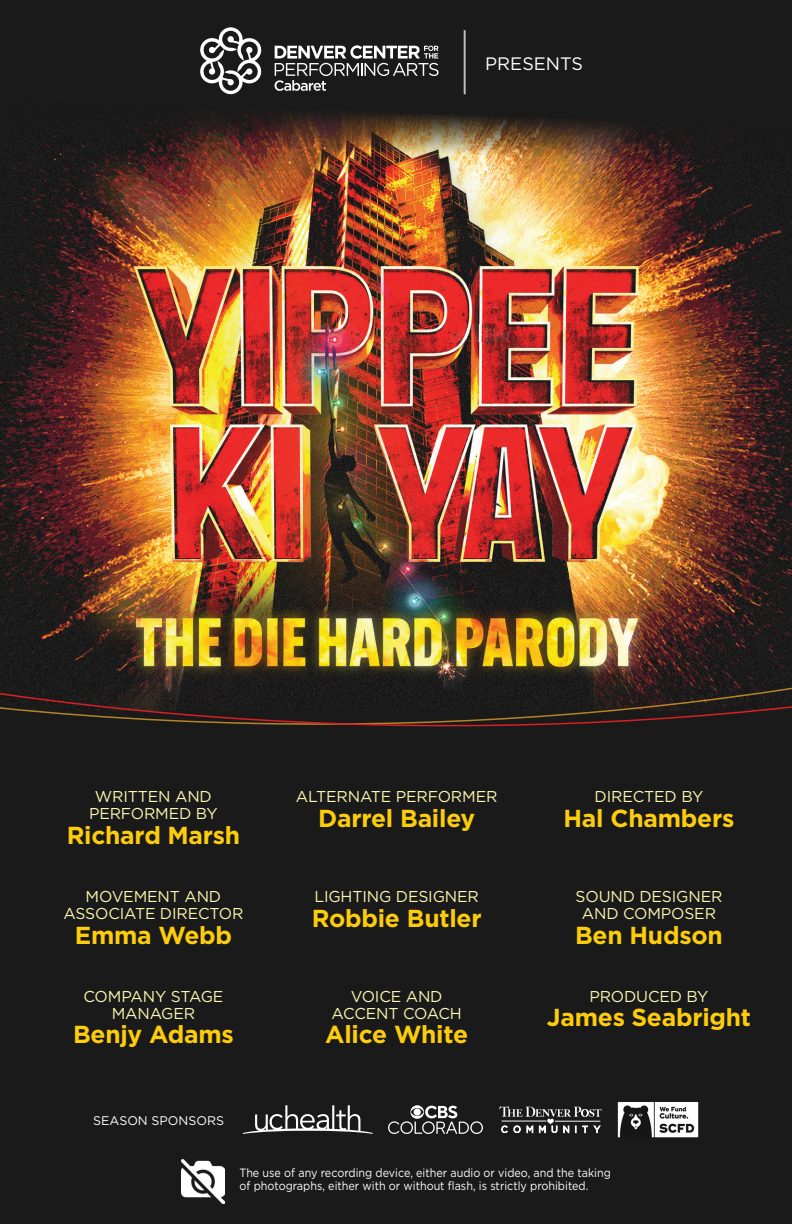
<style>
.page{position:relative;width:792px;height:1224px;background:#fff}
.page>*{position:absolute;margin:0;border:0;box-sizing:border-box;transform-origin:0 0}
.t1{font:700 24.6px "Gotham";letter-spacing:-.01em;color:#fdcc0a}
.t2{font:18px "Gotham";color:#fff}
.t3{font:15.8px/17px "Gotham";letter-spacing:-.01em;color:#fbf7b1;text-align:center}
.t4{font:12.6px "Gotham";color:#fff}
.t5{font:12px/13px "Gotham";color:#fff;scale:.9 1}
</style>
<div class="page">
<div style="left:0;top:482px;width:792px;height:742px;background:#1a1a1a"></div>
<img style="left:618px;top:1102px;width:81px;height:35px">
<svg style="left:499px;top:1106px;width:103px;height:27px"></svg>
<svg style="left:243px;top:1105px;width:130px;height:29px"></svg>
<svg style="left:388px;top:1105px;width:95px;height:29px"></svg>
<img style="left:181px;top:1160px;width:44px;height:43px">
<img style="left:0;top:171px;width:792px;height:556px">
<svg style="left:0;top:0;width:792px;height:171px;background:#2d241e"></svg>
<hr style="left:464px;top:30px;width:2px;height:64px;background:#bcbdc0">
<svg style="left:200px;top:27px;width:63px;height:67px"></svg>
<svg style="left:275px;top:45px;width:164px;height:46px;background:#545454"></svg>
<p class="t2" style="left:485px;top:52px;width:99px">PRESENTS</p>
<p class="t3" style="left:89px;top:788px;width:130px">WRITTEN AND<br>PERFORMED BY</p>
<h1 class="t1" style="left:67px;top:819px;width:175px">Richard Marsh</h1>
<p class="t3" style="left:64px;top:888px;width:181px">MOVEMENT AND<br>ASSOCIATE DIRECTOR</p>
<h1 class="t1" style="left:75px;top:919px;width:159px">Emma Webb</h1>
<p class="t3" style="left:84px;top:987px;width:141px">COMPANY STAGE<br>MANAGER</p>
<h1 class="t1" style="left:73px;top:1018px;width:162px">Benjy Adams</h1>
<p class="t4" style="left:93px;top:1112px;width:132px">SEASON SPONSORS</p>
<p class="t3" style="left:296px;top:788px;width:203px">ALTERNATE PERFORMER</p>
<h1 class="t1" style="left:318px;top:802px;width:159px">Darrel Bailey</h1>
<p class="t3" style="left:595px;top:788px;width:110px">DIRECTED BY</p>
<h1 class="t1" style="left:564px;top:802px;width:172px">Hal Chambers</h1>
<p class="t3" style="left:314px;top:888px;width:166px">LIGHTING DESIGNER</p>
<h1 class="t1" style="left:312px;top:902px;width:171px">Robbie Butler</h1>
<p class="t3" style="left:576px;top:888px;width:148px">SOUND DESIGNER<br>AND COMPOSER</p>
<h1 class="t1" style="left:575px;top:919px;width:149px">Ben Hudson</h1>
<p class="t3" style="left:332px;top:987px;width:132px">VOICE AND<br>ACCENT COACH</p>
<h1 class="t1" style="left:325px;top:1018px;width:144px">Alice White</h1>
<p class="t3" style="left:589px;top:987px;width:121px">PRODUCED BY</p>
<h1 class="t1" style="left:547px;top:1001px;width:206px">James Seabright</h1>
<p class="t5" style="left:240px;top:1166px;width:414px">The use of any recording device, either audio or video, and the taking of photographs, either with or without flash, is strictly prohibited.</p>
</div>
